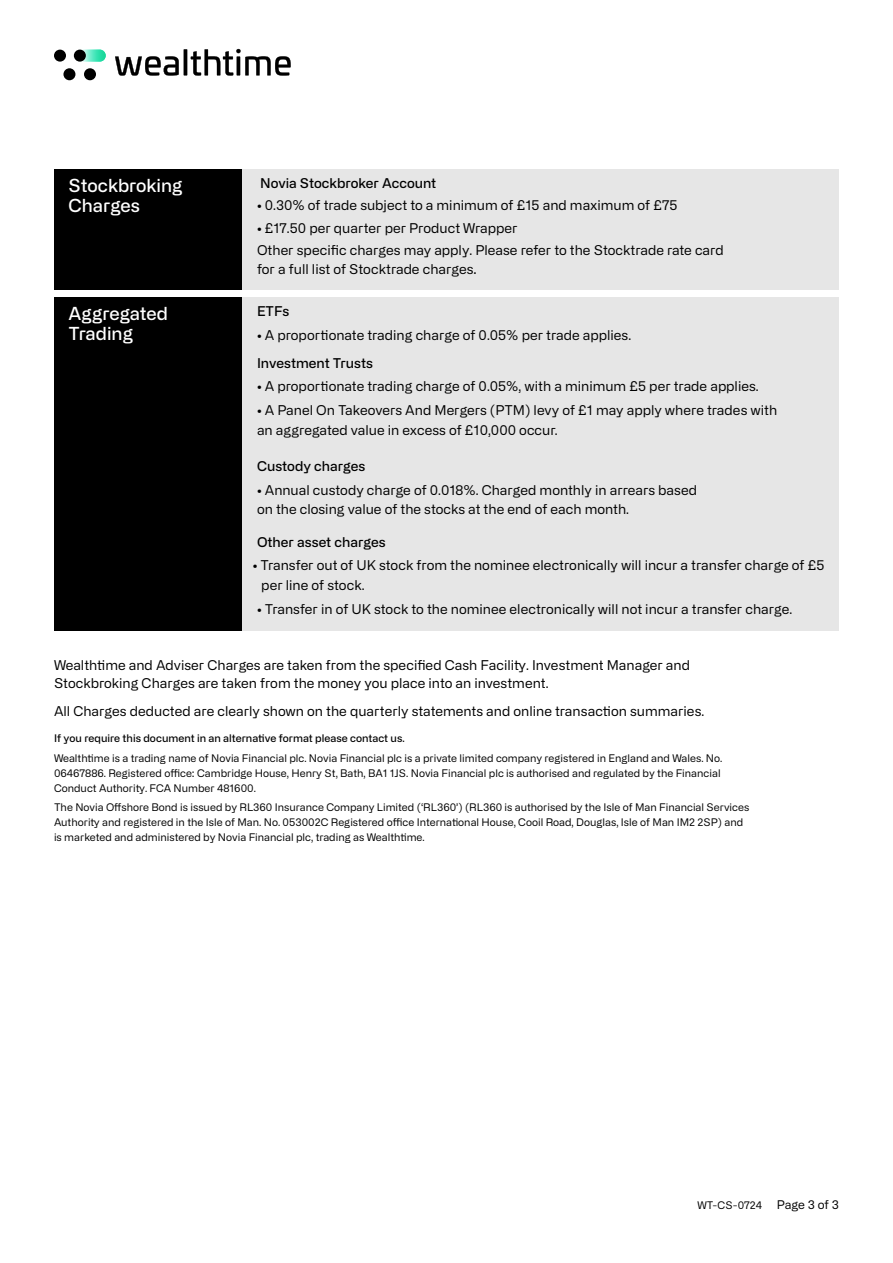
<style>
.page{position:relative;width:893px;height:1263px;background:#fff}
.page>*{position:absolute;margin:0;border:0;box-sizing:border-box;transform-origin:0 0}
.t1{font:500 18px/19.5px "Alliance No.2";color:#fff}
.t2{font:13.5px/19.5px "Alliance No.2";color:#000}
.t3{font:500 13.5px "Alliance No.2";color:#000}
.t4{font:10.5px/15px "Alliance No.2";color:#000}
.t5{font:500 10.5px "Alliance No.2";color:#000}
.s1{font-size:15px}
.s2{font-size:12px}
</style>
<div class="page">
<svg style="left:74px;top:50px;width:32px;height:12px"></svg>
<div style="left:54px;top:50px;width:12px;height:12px;background:#000;border-radius:50%"></div>
<div style="left:63px;top:68px;width:12px;height:12px;background:#000;border-radius:50%"></div>
<div style="left:84px;top:68px;width:12px;height:12px;background:#000;border-radius:50%"></div>
<svg style="left:115px;top:56px;width:64px;height:20px"></svg>
<hr style="left:184px;top:49px;width:3px;height:27px;background:#000">
<svg style="left:191px;top:49px;width:100px;height:27px"></svg>
<div style="left:74px;top:50px;width:12px;height:12px;background:#000;border-radius:50%"></div>
<div style="left:54px;top:169px;width:189px;height:121px;background:#000"></div>
<div style="left:243px;top:169px;width:596px;height:121px;background:#e6e6e6"></div>
<div style="left:54px;top:297px;width:189px;height:333px;background:#000"></div>
<div style="left:243px;top:297px;width:596px;height:333px;background:#e6e6e6"></div>
<p class="t1" style="left:69px;top:176px;width:116px">Stockbroking<br>Charges</p>
<p class="t3" style="left:260px;top:175px;width:178px">Novia Stockbroker Account</p>
<p class="t2" style="left:257px;top:196px;width:422px">• 0.30% of trade subject to a minimum of £15 and maximum of £75</p>
<p class="t2" style="left:257px;top:218px;width:262px">• £17.50 per quarter per Product Wrapper</p>
<p class="t2" style="left:257px;top:240px;width:468px">Other specific charges may apply. Please refer to the Stocktrade rate card for a full list of Stocktrade charges<span class="s1">.</span></p>
<p class="t1" style="left:69px;top:304px;width:101px">Aggregated<br>Trading</p>
<p class="t3" style="left:257px;top:302px;width:34px">ETFs</p>
<p class="t2" style="left:257px;top:325px;width:376px">• A proportionate trading charge of 0.05% per trade applies.</p>
<p class="t3" style="left:257px;top:354px;width:118px">Investment Trusts</p>
<p class="t2" style="left:257px;top:377px;width:503px">• A proportionate trading charge of 0.05%, with a minimum £5 per trade applies.</p>
<p class="t2" style="left:257px;top:401px;width:522px">• A Panel On Takeovers And Mergers (PTM) levy of £1 may apply where trades with an aggregated value in excess of £10,000 occur.</p>
<p class="t3" style="left:257px;top:458px;width:110px">Custody charges</p>
<p class="t2" style="left:257px;top:480px;width:442px">• Annual custody charge of 0.018%. Charged monthly in arrears based on the closing value of the stocks at the end of each month.</p>
<p class="t3" style="left:257px;top:533px;width:130px">Other asset charges</p>
<p class="t2" style="left:253px;top:556px;width:573px">• Transfer out of UK stock from the nominee electronically will incur a transfer charge of £5</p>
<p class="t2" style="left:261px;top:575px;width:105px">per line of stock.</p>
<p class="t2" style="left:257px;top:599px;width:537px">• Transfer in of UK stock to the nominee electronically will not incur a transfer charge.</p>
<p class="t2" style="left:54px;top:656px;width:638px;line-height:18px">Wealthtime and Adviser Charges are taken from the specified Cash Facility. Investment Manager and<br>Stockbroking Charges are taken from the money you place into an investment.</p>
<p class="t2" style="left:54px;top:701px;width:652px">All Charges deducted are clearly shown on the quarterly statements and online transaction summaries.</p>
<p class="t5" style="left:54px;top:732px;width:352px">If you require this document in an alternative format please contact us.</p>
<p class="t4" style="left:54px;top:750px;width:670px">Wealthtime is a trading name of Novia Financial plc. Novia Financial plc is a private limited company registered in England and Wales. No.<br>06467886. Registered office: Cambridge House, Henry St, Bath, BA1 1JS. Novia Financial plc is authorised and regulated by the Financial<br>Conduct Authority. FCA Number 481600.</p>
<p class="t4" style="left:54px;top:800px;width:697px">The Novia Offshore Bond is issued by RL360 Insurance Company Limited (‘RL360’) (RL360 is authorised by the Isle of Man Financial Services<br>Authority and registered in the Isle of Man. No. 053002C Registered office International House, Cooil Road, Douglas, Isle of Man IM2 2SP) and is marketed and administered by Novia Financial plc, trading as Wealthtime.</p>
<p class="t4" style="left:697px;top:1197px;width:143px">WT-CS-0724 <span class="s2">Page 3 of 3</span></p>
</div>
